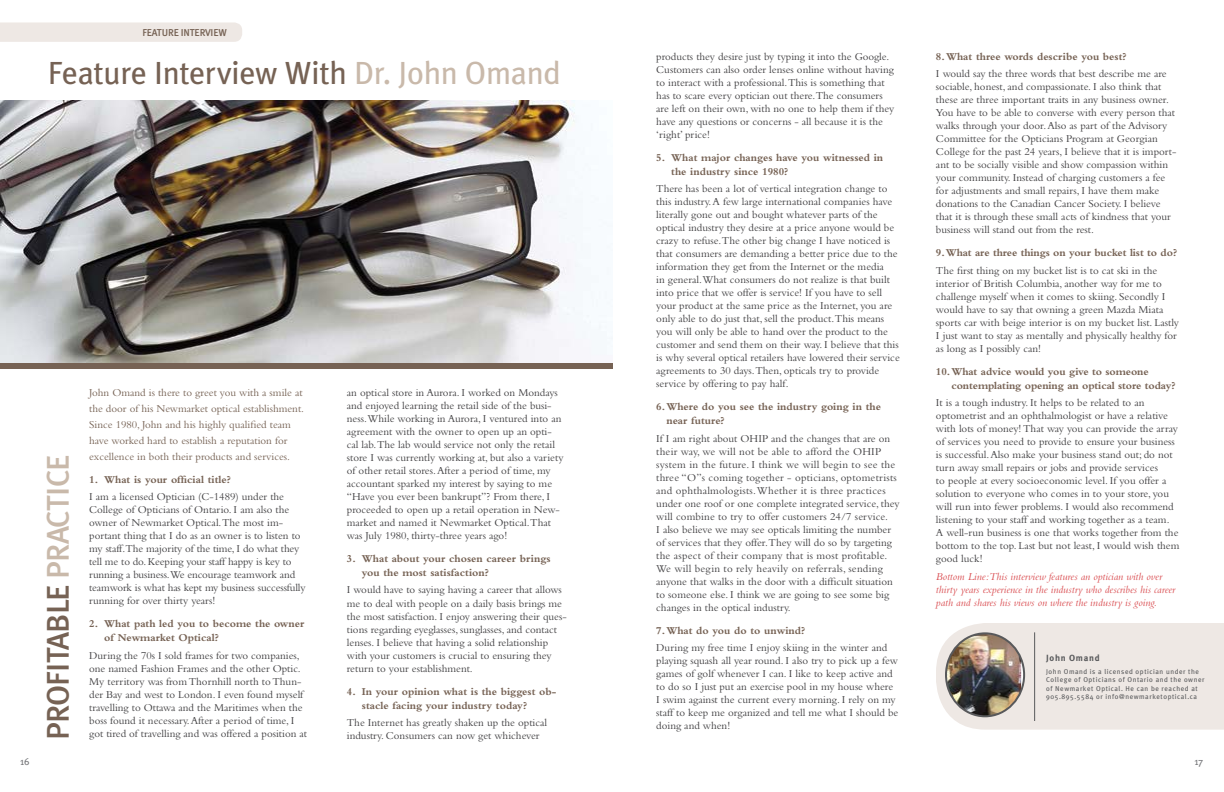
<style>
.page{position:relative;width:1224px;height:792px;background:#fff}
.page>*{position:absolute;margin:0;border:0;box-sizing:border-box;transform-origin:0 0}
.t1{font:32px "Meta Plus";letter-spacing:-.01em;color:#766254}
.t2{font:500 31.4px "Meta Plus";letter-spacing:-.025em;color:#766254}
.t3{font:11px/13px "Bembo";color:#414042}
.t4{font:700 11px/14px "Bembo";color:#766254}
.t5{font:11px/16px "Bembo";color:#766254}
.t6{font:italic 11px/13px "Bembo";color:#da4e52}
.t7{font:500 10px "Meta Plus";letter-spacing:-.02em;color:#766254}
.t8{font:10px "Meta Plus";color:#77787b}
.t9{font:700 9px "Meta Plus";letter-spacing:.08em;color:#58595b}
.t10{font:7px/8.4px "Meta Plus";letter-spacing:.08em;color:#58595b}
.s1{color:#c9b9aa}
</style>
<div class="page">
<div style="left:0;top:22px;width:242px;height:20px;background:#eee8e4"></div>
<div style="left:0;top:354px;width:612px;height:14px;background:#766254"></div>
<img style="left:0;top:100px;width:612px;height:263px">
<div style="left:936px;top:623px;width:288px;height:107px;background:#eee8e4"></div>
<img style="left:946px;top:633px;width:75px;height:83px">
<div style="left:945px;top:632px;width:80px;height:85px;border:2px solid #58595b;border-radius:50%"></div>
<hr style="left:1034px;top:632px;width:1px;height:89px;background:#58595b">
<p class="t7" style="left:142px;top:27px;width:86px">FEATURE INTERVIEW</p>
<h1 class="t1" style="left:48px;top:54px;width:515px">Feature Interview With <span class="s1">Dr. John Omand</span></h1>
<h2 class="t2" style="left:40px;top:740px;width:287px;rotate:-90deg">PROFITABLE <span class="s1">PRACTICE</span></h2>
<p class="t5" style="left:89px;top:384px;width:216px">John Omand is there to greet you with a smile at the door of his Newmarket optical establishment.<br>Since 1980, John and his highly qualified team have worked hard to establish a reputation for excellence in both their products and services.</p>
<p class="t4" style="left:89px;top:472px;width:143px">1. What is your official title?</p>
<p class="t3" style="left:89px;top:490px;width:218px">I am a licensed Optician (C-1489) under the College of Opticians of Ontario. I am also the owner of Newmarket Optical.The most im&shy;portant thing that I do as an owner is to listen to my staff.The majority of the time, I do what they tell me to do. Keeping your staff happy is key to running a business.We encourage teamwork and teamwork is what has kept my business successfully running for over thirty years!</p>
<p class="t4" style="left:104px;top:617px;width:202px;text-indent:-15px">2. What path led you to become the owner of Newmarket Optical?</p>
<p class="t3" style="left:89px;top:649px;width:219px">During the 70s I sold frames for two companies, one named Fashion Frames and the other Optic.<br>My territory was from Thornhill north to Thun&shy;der Bay and west to London. I even found myself travelling to Ottawa and the Maritimes when the boss found it necessary. After a period of time, I got tired of travelling and was offered a position at</p>
<p class="t3" style="left:347px;top:386px;width:218px">an optical store in Aurora. I worked on Mondays and enjoyed learning the retail side of the busi&shy;ness.While working in Aurora, I ventured into an agreement with the owner to open up an opti&shy;cal lab.The lab would service not only the retail store I was currently working at, but also a variety of other retail stores. After a period of time, my accountant sparked my interest by saying to me “Have you ever been bankrupt”? From there, I proceeded to open up a retail operation in New&shy;market and named it Newmarket Optical.That was July 1980, thirty-three years ago!</p>
<p class="t4" style="left:362px;top:551px;width:190px;text-indent:-15px">3. What about your chosen career brings you the most satisfaction?</p>
<p class="t3" style="left:347px;top:583px;width:221px">I would have to saying having a career that allows me to deal with people on a daily basis brings me the most satisfaction. I enjoy answering their ques&shy;tions regarding eyeglasses, sunglasses, and contact lenses. I believe that having a solid relationship with your customers is crucial to ensuring they return to your establishment.</p>
<p class="t4" style="left:362px;top:684px;width:196px;text-indent:-15px">4. In your opinion what is the biggest ob&shy;stacle facing your industry today?</p>
<p class="t3" style="left:347px;top:716px;width:202px">The Internet has greatly shaken up the optical</p>
<p class="t3" style="left:347px;top:729px;width:194px">industry. Consumers can now get whichever</p>
<p class="t3" style="left:656px;top:49px;width:239px">products they desire just by typing it into the Google.<br>Customers can also order lenses online without having to interact with a professional.This is something that has to scare every optician out there.The consumers are left on their own, with no one to help them if they have any questions or concerns - all because it is the ‘right’ price!</p>
<p class="t4" style="left:671px;top:150px;width:213px;text-indent:-15px">5. What major changes have you witnessed in the industry since 1980?</p>
<p class="t3" style="left:656px;top:182px;width:245px">There has been a lot of vertical integration change to this industry. A few large international companies have literally gone out and bought whatever parts of the optical industry they desire at a price anyone would be crazy to refuse.The other big change I have noticed is that consumers are demanding a better price due to the information they get from the Internet or the media<br>in general.What consumers do not realize is that built into price that we offer is service! If you have to sell your product at the same price as the Internet, you are only able to do just that, sell the product.This means you will only be able to hand over the product to the customer and send them on their way. I believe that this is why several optical retailers have lowered their service agreements to 30 days.Then, opticals try to provide service by offering to pay half.</p>
<p class="t4" style="left:666px;top:400px;width:216px;text-indent:-10px">6. Where do you see the industry going in the near future?</p>
<p class="t3" style="left:656px;top:431px;width:245px">If I am right about OHIP and the changes that are on their way, we will not be able to afford the OHIP system in the future. I think we will begin to see the three “O”s coming together - opticians, optometrists and ophthalmologists. Whether it is three practices under one roof or one complete integrated service, they will combine to try to offer customers 24/7 service.<br>I also believe we may see opticals limiting the number of services that they offer.They will do so by targeting the aspect of their company that is most profitable.<br>We will begin to rely heavily on referrals, sending anyone that walks in the door with a difficult situation to someone else. I think we are going to see some big changes in the optical industry.</p>
<p class="t4" style="left:656px;top:623px;width:150px">7. What do you do to unwind?</p>
<p class="t3" style="left:656px;top:641px;width:244px">During my free time I enjoy skiing in the winter and playing squash all year round. I also try to pick up a few games of golf whenever I can. I like to keep active and to do so I just put an exercise pool in my house where I swim against the current every morning. I rely on my staff to keep me organized and tell me what I should be doing and when!</p>
<p class="t4" style="left:936px;top:49px;width:192px">8. What three words describe you best?</p>
<p class="t3" style="left:936px;top:67px;width:242px">I would say the three words that best describe me are sociable, honest, and compassionate. I also think that these are three important traits in any business owner.<br>You have to be able to converse with every person that walks through your door. Also as part of the Advisory Committee for the Opticians Program at Georgian College for the past 24 years, I believe that it is import&shy;ant to be socially visible and show compassion within your community. Instead of charging customers a fee for adjustments and small repairs, I have them make donations to the Canadian Cancer Society. I believe that it is through these small acts of kindness that your business will stand out from the rest.</p>
<p class="t4" style="left:936px;top:246px;width:243px">9. What are three things on your bucket list to do?</p>
<p class="t3" style="left:936px;top:264px;width:245px">The first thing on my bucket list is to cat ski in the interior of British Columbia, another way for me to challenge myself when it comes to skiing. Secondly I would have to say that owning a green Mazda Miata sports car with beige interior is on my bucket list. Lastly I just want to stay as mentally and physically healthy for as long as I possibly can!</p>
<p class="t4" style="left:952px;top:364px;width:225px;text-indent:-16px">10. What advice would you give to someone contemplating opening an optical store today?</p>
<p class="t3" style="left:936px;top:396px;width:245px">It is a tough industry. It helps to be related to an optometrist and an ophthalmologist or have a relative with lots of money! That way you can provide the array of services you need to provide to ensure your business is successful. Also make your business stand out; do not turn away small repairs or jobs and provide services<br>to people at every socioeconomic level. If you offer a solution to everyone who comes in to your store, you will run into fewer problems. I would also recommend listening to your staff and working together as a team.<br>A well-run business is one that works together from the bottom to the top. Last but not least, I would wish them good luck!</p>
<p class="t6" style="left:936px;top:570px;width:241px">Bottom Line: This interview features an optician with over thirty years experience in the industry who describes his career path and shares his views on where the industry is going.</p>
<p class="t9" style="left:1046px;top:652px;width:55px">John Omand</p>
<p class="t10" style="left:1046px;top:667px;width:160px">John Omand is a licensed optician under the College of Opticians of Ontario and the owner of Newmarket Optical. He can be reached at 905.895.5584 or info@newmarketoptical.ca</p>
<p class="t8" style="left:20px;top:755px;width:11px">16</p>
<p class="t8" style="left:1194px;top:755px;width:10px">17</p>
</div>
